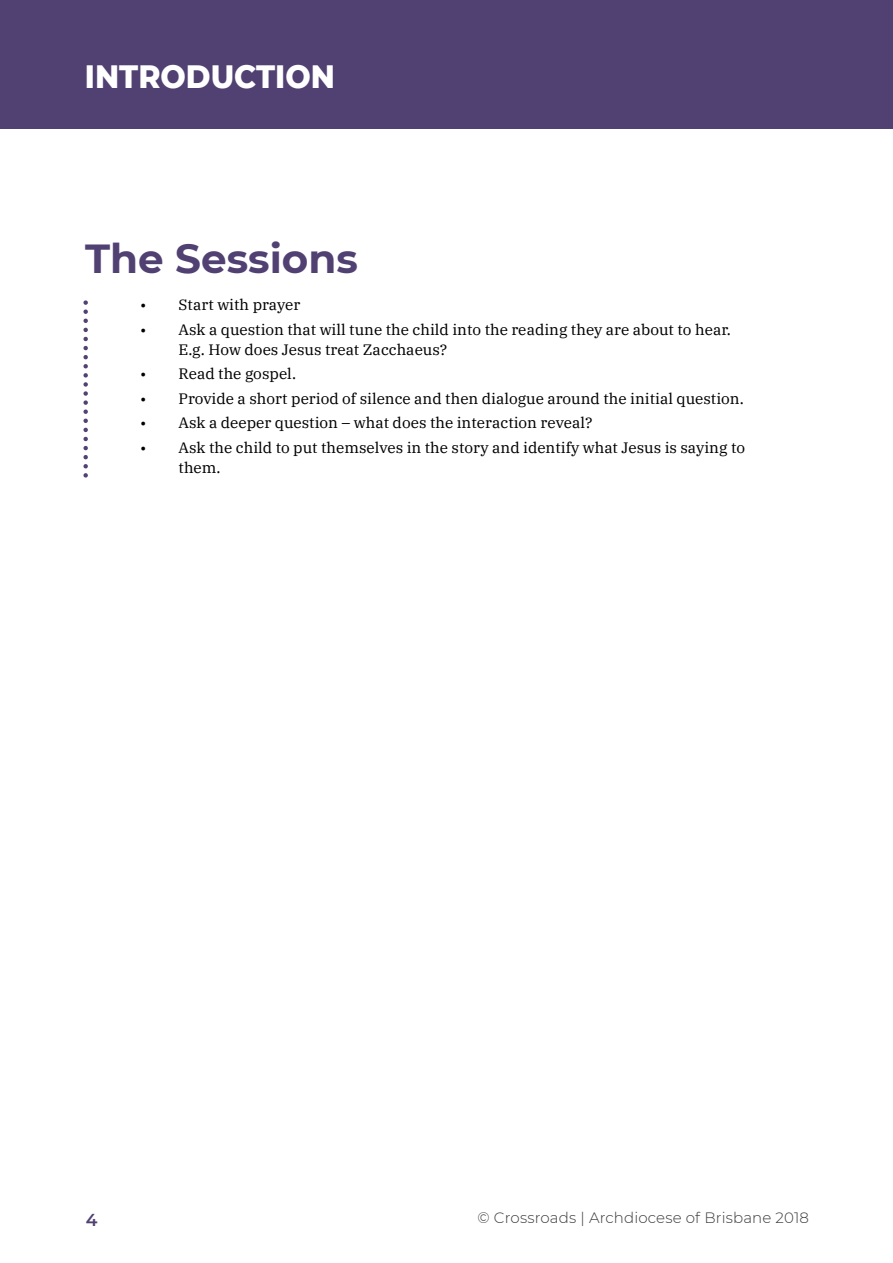
<style>
.page{position:relative;width:893px;height:1263px;background:#fff}
.page>*{position:absolute;margin:0;border:0;box-sizing:border-box;transform-origin:0 0}
.t1{font:700 40.5px "Montserrat";color:#514173}
.t2{font:800 33px "Montserrat";color:#fff;scale:.91 1}
.t3{font:600 17.25px "Montserrat";color:#514173}
.t4{font:15px/20.2px "IBM Plex Serif";color:#000}
.t5{font:300 15px "Montserrat";letter-spacing:.01em;color:#3a3a3a}
</style>
<div class="page">
<div style="left:0;top:0;width:893px;height:128px;background:#514173"></div>
<svg style="left:83px;top:303px;width:5px;height:172px"></svg>
<h2 class="t2" style="left:85px;top:52px;width:276px">INTRODUCTION</h2>
<h1 class="t1" style="left:85px;top:229px;width:274px">The Sessions</h1>
<p class="t4" style="left:140px;top:293px;width:162px">• Start with prayer</p>
<p class="t4" style="left:179px;top:318px;width:554px;text-indent:-38px">• Ask a question that will tune the child into the reading they are about to hear.<br>E.g. How does Jesus treat Zacchaeus?</p>
<p class="t4" style="left:140px;top:363px;width:157px">• Read the gospel.</p>
<p class="t4" style="left:140px;top:387px;width:605px">• Provide a short period of silence and then dialogue around the initial question.</p>
<p class="t4" style="left:140px;top:412px;width:454px">• Ask a deeper question – what does the interaction reveal?</p>
<p class="t4" style="left:179px;top:436px;width:568px;text-indent:-38px">• Ask the child to put themselves in the story and identify what Jesus is saying to them.</p>
<p class="t3" style="left:86px;top:1207px;width:13px">4</p>
<p class="t5" style="left:477px;top:1208px;width:333px">© Crossroads | Archdiocese of Brisbane 2018</p>
</div>
